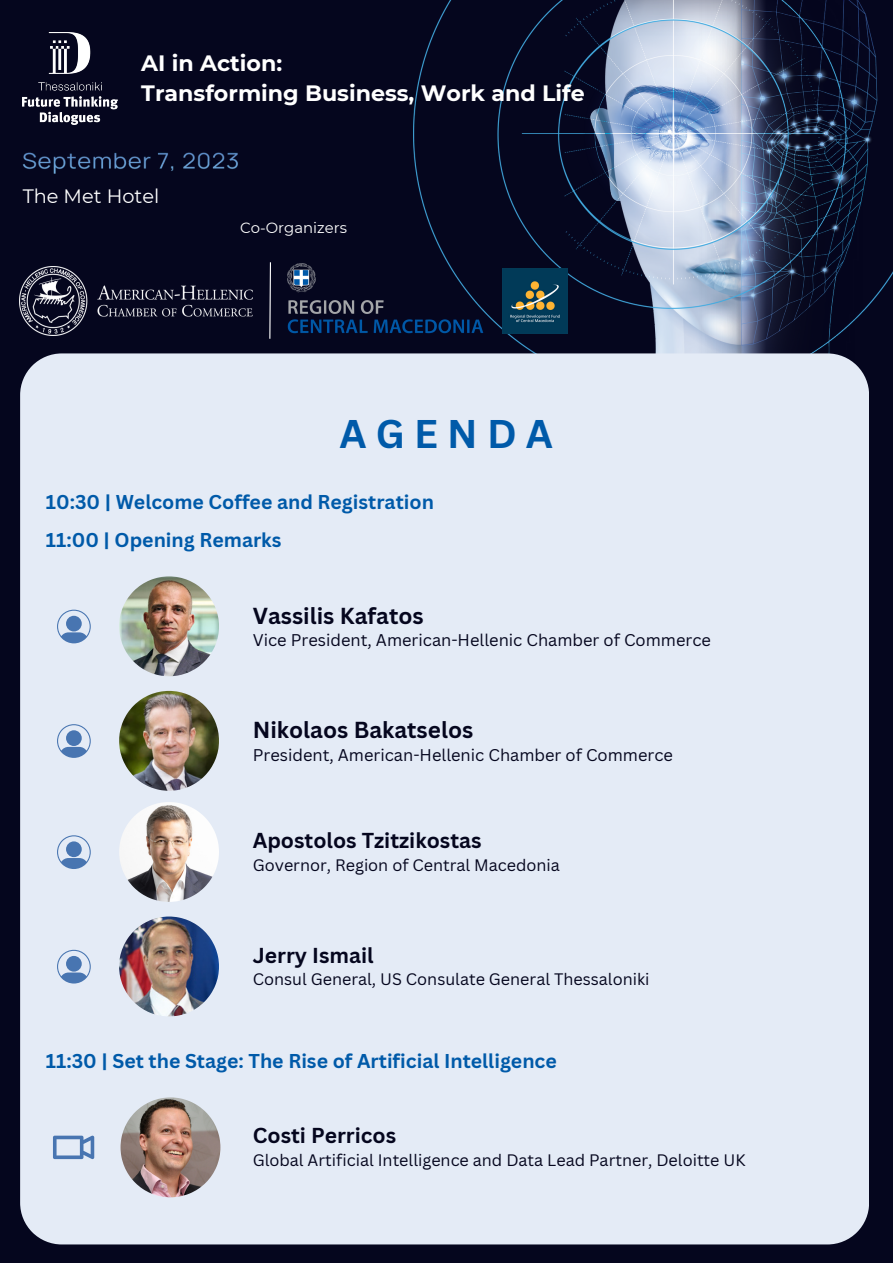
<style>
.page{position:relative;width:893px;height:1264px;background:#fff}
.page>*{position:absolute;margin:0;border:0;box-sizing:border-box;transform-origin:0 0}
.t1{font:700 39px "Canva Sans";letter-spacing:.235em;color:#005aa9}
.t2{font:700 22.5px "Canva Sans";color:#05061e}
.t3{font:700 22.2px "Montserrat";color:#fff}
.t4{font:700 21px "Canva Sans";color:#05061e}
.t5{font:700 19.5px "Canva Sans";color:#005aa9}
.t6{font:19.35px "Montserrat";color:#fff}
.t7{font:16.5px "Canva Sans";color:#05061e}
.t8{font:16.2px "Canva Sans";color:#05061e}
.t9{font:14.85px "Montserrat";color:#fff}
</style>
<div class="page">
<div style="left:0;top:0;width:892px;height:1262px;background:#05061e"></div>
<img style="left:413px;top:0;width:479px;height:353px">
<img style="left:23px;top:33px;width:94px;height:92px">
<img style="left:23px;top:152px;width:215px;height:22px">
<img style="left:20px;top:266px;width:233px;height:69px">
<img style="left:287px;top:263px;width:196px;height:74px">
<img style="left:502px;top:268px;width:65px;height:65px">
<svg style="left:269px;top:262px;width:2px;height:77px"></svg>
<div style="left:20px;top:353px;width:849px;height:891px;background:#e4ebf6"></div>
<svg style="left:57px;top:609px;width:34px;height:34px"></svg>
<svg style="left:57px;top:724px;width:34px;height:34px"></svg>
<svg style="left:57px;top:835px;width:34px;height:34px"></svg>
<svg style="left:57px;top:949px;width:34px;height:34px"></svg>
<img style="left:119px;top:576px;width:100px;height:100px">
<img style="left:119px;top:691px;width:100px;height:99px">
<img style="left:119px;top:802px;width:100px;height:99px">
<img style="left:119px;top:916px;width:100px;height:100px">
<svg style="left:53px;top:1135px;width:41px;height:24px"></svg>
<img style="left:120px;top:1097px;width:100px;height:100px">
<p class="t3" style="left:141px;top:49px;width:142px">AI in Action:</p>
<p class="t3" style="left:141px;top:80px;width:445px">Transforming Business, Work and Life</p>
<p class="t6" style="left:23px;top:184px;width:138px">The Met Hotel</p>
<p class="t9" style="left:240px;top:218px;width:108px">Co-Organizers</p>
<p class="t1" style="left:339px;top:406px;width:215px">AGENDA</p>
<p class="t5" style="left:46px;top:488px;width:389px">10:30 | Welcome Coffee and Registration</p>
<p class="t5" style="left:46px;top:526px;width:237px">11:00 | Opening Remarks</p>
<p class="t2" style="left:253px;top:600px;width:172px">Vassilis Kafatos</p>
<p class="t7" style="left:253px;top:628px;width:460px">Vice President, American-Hellenic Chamber of Commerce</p>
<p class="t2" style="left:253px;top:714px;width:222px">Nikolaos Bakatselos</p>
<p class="t7" style="left:253px;top:743px;width:421px">President, American-Hellenic Chamber of Commerce</p>
<p class="t4" style="left:253px;top:825px;width:230px">Apostolos Tzitzikostas</p>
<p class="t8" style="left:253px;top:853px;width:309px">Governor, Region of Central Macedonia</p>
<p class="t4" style="left:253px;top:940px;width:122px">Jerry Ismail</p>
<p class="t8" style="left:253px;top:967px;width:398px">Consul General, US Consulate General Thessaloniki</p>
<p class="t5" style="left:46px;top:1047px;width:512px">11:30 | Set the Stage: The Rise of Artificial Intelligence</p>
<p class="t4" style="left:253px;top:1120px;width:145px">Costi Perricos</p>
<p class="t8" style="left:253px;top:1148px;width:494px">Global Artificial Intelligence and Data Lead Partner, Deloitte UK</p>
</div>
